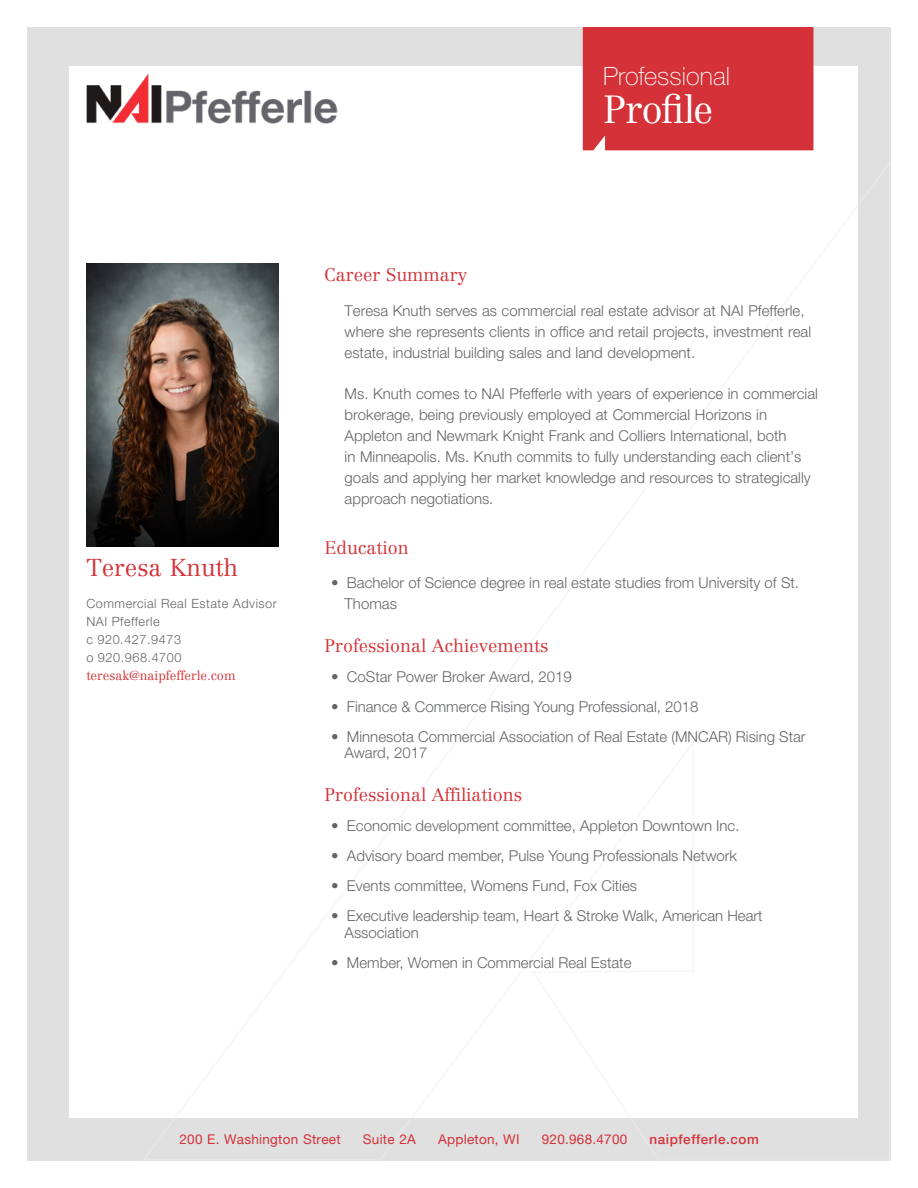
<style>
.page{position:relative;width:918px;height:1188px;background:#fff}
.page>*{position:absolute;margin:0;border:0;box-sizing:border-box;transform-origin:0 0}
.t1{font:300 38.7px "Centennial LT Std";letter-spacing:-.035em;color:#fff}
.t2{font:100 25.2px "Helvetica Neue LT Std";letter-spacing:.005em;color:#fff}
.Subhead{font:300 24px "Centennial LT Std";color:#d43238}
.Subhead-2{font:300 18px "Centennial LT Std";color:#d43238}
.t3{font:300 15px/21px "Helvetica Neue LT Std";color:#63656a}
.t4{font:13.5px "Helvetica Neue LT Std";letter-spacing:.02em;color:#d43238}
.t5{font:500 13.5px "Helvetica Neue LT Std";letter-spacing:.04em;color:#d43238}
.t6{font:300 12.75px "Helvetica Neue LT Std";letter-spacing:.04em;color:#63656a}
.t7{font:300 12.75px "Centennial LT Std";color:#d43238}
</style>
<div class="page">
<div style="left:27px;top:27px;width:864px;height:1134px;background:#e0e0e1"></div>
<div style="left:69px;top:66px;width:789px;height:1051px;background:#fff"></div>
<div style="left:583px;top:27px;width:230px;height:123px;background:#d43238"></div>
<img style="left:86px;top:73px;width:252px;height:51px">
<img style="left:86px;top:264px;width:192px;height:282px">
<p class="t2" style="left:603px;top:62px;width:128px">Professional</p>
<p class="t1" style="left:603px;top:86px;width:111px">Profile</p>
<p class="Subhead" style="left:86px;top:554px;width:153px">Teresa Knuth</p>
<p class="t6" style="left:86px;top:596px;width:192px">Commercial Real Estate Advisor</p>
<p class="t6" style="left:86px;top:614px;width:75px">NAI Pfefferle</p>
<p class="t6" style="left:86px;top:632px;width:96px">c 920.427.9473</p>
<p class="t6" style="left:86px;top:650px;width:97px">o 920.968.4700</p>
<p class="t7" style="left:86px;top:668px;width:151px">teresak@naipfefferle.com</p>
<p class="Subhead-2" style="left:324px;top:264px;width:144px">Career Summary</p>
<p class="t3" style="left:345px;top:300px;width:468px">Teresa Knuth serves as commercial real estate advisor at NAI Pfefferle, where she represents clients in office and retail projects, investment real estate, industrial building sales and land development.</p>
<p class="t3" style="left:345px;top:383px;width:475px">Ms. Knuth comes to NAI Pfefferle with years of experience in commercial brokerage, being previously employed at Commercial Horizons in Appleton and Newmark Knight Frank and Colliers International, both<br>in Minneapolis. Ms. Knuth commits to fully understanding each client’s goals and applying her market knowledge and resources to strategically approach negotiations.</p>
<p class="Subhead-2" style="left:324px;top:537px;width:86px">Education</p>
<p class="t3" style="left:345px;top:572px;width:456px;text-indent:-14px">• Bachelor of Science degree in real estate studies from University of St.<br>Thomas</p>
<p class="Subhead-2" style="left:324px;top:635px;width:226px">Professional Achievements</p>
<p class="t3" style="left:331px;top:666px;width:242px">• CoStar Power Broker Award, 2019</p>
<p class="t3" style="left:331px;top:696px;width:369px">• Finance &amp; Commerce Rising Young Professional, 2018</p>
<p class="t3" style="left:345px;top:728px;width:463px;line-height:16.5px;text-indent:-14px">• Minnesota Commercial Association of Real Estate (MNCAR) Rising Star<br>Award, 2017</p>
<p class="Subhead-2" style="left:324px;top:784px;width:199px">Professional Affiliations</p>
<p class="t3" style="left:331px;top:815px;width:410px">• Economic development committee, Appleton Downtown Inc.</p>
<p class="t3" style="left:331px;top:845px;width:407px">• Advisory board member, Pulse Young Professionals Network</p>
<p class="t3" style="left:331px;top:875px;width:307px">• Events committee, Womens Fund, Fox Cities</p>
<p class="t3" style="left:345px;top:907px;width:420px;line-height:16.5px;text-indent:-14px">• Executive leadership team, Heart &amp; Stroke Walk, American Heart<br>Association</p>
<p class="t3" style="left:331px;top:952px;width:302px">• Member, Women in Commercial Real Estate</p>
<p class="t4" style="left:180px;top:1131px;width:163px">200 E. Washington Street</p>
<p class="t4" style="left:363px;top:1131px;width:55px">Suite 2A</p>
<p class="t4" style="left:438px;top:1131px;width:83px">Appleton, WI</p>
<p class="t4" style="left:542px;top:1131px;width:87px">920.968.4700</p>
<p class="t5" style="left:650px;top:1131px;width:111px">naipfefferle.com</p>
</div>
